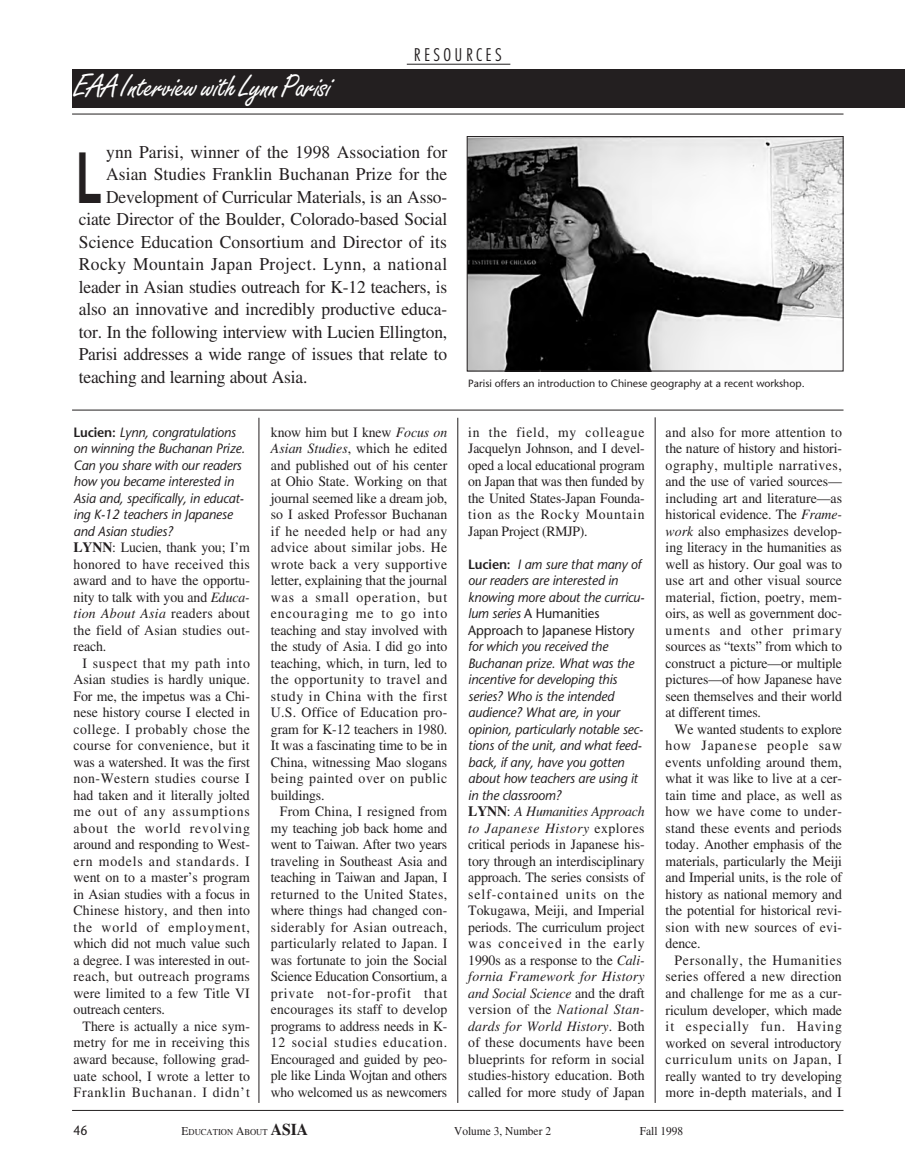
<style>
.page{position:relative;width:905px;height:1175px;background:#fff}
.page>*{position:absolute;margin:0;border:0;box-sizing:border-box;transform-origin:0 0}
.t1{font:700 70.2px "Helvetica";color:#231f20;scale:.6 1}
.t2{font:33px "Freestyle Script";letter-spacing:-.025em;color:#fff}
.t3{font:18px "EAA Times";letter-spacing:-.01em;color:#231f20}
.t4{font:18px "EAA Times";letter-spacing:.01em;color:#231f20}
.t5{font:18px "EAA Times";letter-spacing:.025em;color:#231f20}
.t6{font:300 condensed 18px "Futura BT";letter-spacing:.185em;color:#231f20}
.t7{font:14.25px/16.5px "EAA Times";letter-spacing:-.005em;color:#231f20;text-align:justify}
.t8{font:14.25px/16.5px "EAA Times";letter-spacing:-.005em;color:#231f20;text-align:justify;scale:.96 1}
.t9{font:italic 13.5px/16.5px "Stone Sans";letter-spacing:-.01em;color:#231f20}
.t10{font:13.5px "Stone Sans";color:#231f20;scale:.9 1}
.t11{font:12px "EAA Times";color:#231f20;scale:.95 1}
.t12{font:10.5px "Stone Sans";color:#231f20}
.t13{font:9px "EAA Times";color:#231f20;scale:.95 1}
.s1{font-weight:600;font-style:normal}
.s2{font-weight:700}
.s3{font-style:italic}
.s4{font-style:normal}
.s5{font-size:12px}
.s6{font-weight:700;font-size:16.5px}
</style>
<div class="page">
<div style="left:72px;top:69px;width:832px;height:39px;background:#231f20"></div>
<hr style="left:407px;top:64px;width:103px;height:1px;background:#231f20">
<hr style="left:72px;top:1110px;width:771px;height:1px;background:#231f20">
<img style="left:469px;top:138px;width:372px;height:231px">
<div style="left:467px;top:136px;width:376px;height:235px;border:1px solid #231f20"></div>
<hr style="left:72px;top:410px;width:771px;height:1px;background:#231f20">
<hr style="left:72px;top:114px;width:771px;height:1px;background:#231f20">
<hr style="left:259px;top:418px;width:1px;height:684px;background:#231f20">
<hr style="left:457px;top:418px;width:1px;height:684px;background:#231f20">
<hr style="left:655px;top:417px;width:1px;height:685px;background:#231f20">
<h2 class="t2" style="left:74px;top:66px;width:258px">EAA Interview with Lynn Parisi</h2>
<p class="t6" style="left:414px;top:47px;width:89px">RESOURCES</p>
<h1 class="t1" style="left:76px;top:137px;width:44px">L</h1>
<p class="t3" style="left:106px;top:145px;width:343px">ynn Parisi, winner of the 1998 Association for</p>
<p class="t3" style="left:106px;top:168px;width:342px">Asian Studies Franklin Buchanan Prize for the</p>
<p class="t3" style="left:106px;top:190px;width:342px">Development of Curricular Materials, is an Asso-</p>
<p class="t3" style="left:79px;top:213px;width:370px">ciate Director of the Boulder, Colorado-based Social</p>
<p class="t4" style="left:79px;top:235px;width:370px">Science Education Consortium and Director of its</p>
<p class="t5" style="left:79px;top:258px;width:370px">Rocky Mountain Japan Project. Lynn, a national</p>
<p class="t3" style="left:79px;top:280px;width:370px">leader in Asian studies outreach for K-12 teachers, is</p>
<p class="t3" style="left:79px;top:303px;width:370px">also an innovative and incredibly productive educa-</p>
<p class="t3" style="left:79px;top:325px;width:370px">tor. In the following interview with Lucien Ellington,</p>
<p class="t3" style="left:79px;top:348px;width:370px">Parisi addresses a wide range of issues that relate to</p>
<p class="t3" style="left:79px;top:370px;width:230px">teaching and learning about Asia.</p>
<p class="t9" style="left:74px;top:425px;width:173px"><span class="s1">Lucien:</span> Lynn, congratulations on winning the Buchanan Prize.<br>Can you share with our readers how you became interested in<br>Asia and, specifically, in educat&shy;ing K-12 teachers in Japanese and Asian studies?</p>
<p class="t7" style="left:74px;top:540px;width:178px"><span class="s2">LYNN</span>: Lucien, thank you; I’m honored to have received this award and to have the opportu&shy;nity to talk with you and <span class="s3">Educa&shy;tion About Asia</span> readers about the field of Asian studies out&shy;reach.</p>
<p class="t7" style="left:74px;top:656px;width:178px;text-indent:9px">I suspect that my path into Asian studies is hardly unique.<br>For me, the impetus was a Chi&shy;nese history course I elected in college. I probably chose the course for convenience, but it was a watershed. It was the first non-Western studies course I had taken and it literally jolted me out of any assumptions about the world revolving around and responding to West&shy;ern models and standards. I went on to a master’s program in Asian studies with a focus in Chinese history, and then into the world of employment, which did not much value such a degree. I was interested in out&shy;reach, but outreach programs were limited to a few Title VI outreach centers.</p>
<p class="t7" style="left:74px;top:1019px;width:178px;text-indent:9px">There is actually a nice sym&shy;metry for me in receiving this award because, following grad&shy;uate school, I wrote a letter to Franklin Buchanan. I didn’t</p>
<p class="t7" style="left:271px;top:425px;width:178px">know him but I knew <span class="s3">Focus on Asian Studies</span>, which he edited and published out of his center at Ohio State. Working on that journal seemed like a dream job, so I asked Professor Buchanan if he needed help or had any advice about similar jobs. He wrote back a very supportive letter, explaining that the journal was a small operation, but encouraging me to go into teaching and stay involved with the study of Asia. I did go into teaching, which, in turn, led to the opportunity to travel and study in China with the first U.S. Office of Education pro&shy;gram for K-12 teachers in 1980.<br>It was a fascinating time to be in China, witnessing Mao slogans being painted over on public buildings.</p>
<p class="t8" style="left:271px;top:804px;width:185px;text-indent:9px">From China, I resigned from my teaching job back home and went to Taiwan. After two years traveling in Southeast Asia and teaching in Taiwan and Japan, I returned to the United States, where things had changed con&shy;siderably for Asian outreach, particularly related to Japan. I was fortunate to join the Social Science Education Consortium, a private not-for-profit that encourages its staff to develop programs to address needs in K-12 social studies education.<br>Encouraged and guided by peo&shy;ple like Linda Wojtan and others who welcomed us as newcomers</p>
<p class="t12" style="left:468px;top:379px;width:338px">Parisi offers an introduction to Chinese geography at a recent workshop.</p>
<p class="t8" style="left:468px;top:425px;width:185px">in the field, my colleague Jacquelyn Johnson, and I devel&shy;oped a local educational program on Japan that was then funded by the United States-Japan Founda&shy;tion as the Rocky Mountain Japan Project (RMJP).</p>
<p class="t9" style="left:468px;top:557px;width:178px"><span class="s1">Lucien:</span> I am sure that many of our readers are interested in knowing more about the curricu&shy;lum series <span class="s4">A Humanities<br>Approach to Japanese History</span></p>
<p class="t9" style="left:468px;top:639px;width:176px">for which you received the<br>Buchanan prize. What was the incentive for developing this series? Who is the intended audience? What are, in your opinion, particularly notable sec&shy;tions of the unit, and what feed&shy;back, if any, have you gotten about how teachers are using it in the classroom?</p>
<p class="t7" style="left:468px;top:804px;width:178px"><span class="s2">LYNN</span>: <span class="s3">A Humanities Approach to Japanese History</span> explores critical periods in Japanese his&shy;tory through an interdisciplinary approach. The series consists of self-contained units on the Tokugawa, Meiji, and Imperial periods. The curriculum project was conceived in the early 1990s as a response to the <span class="s3">Cali&shy;fornia Framework for History and Social Science</span> and the draft version of the <span class="s3">National Stan&shy;dards for World History</span>. Both of these documents have been blueprints for reform in social studies-history education. Both called for more study of Japan</p>
<p class="t7" style="left:665px;top:425px;width:178px">and also for more attention to the nature of history and histori&shy;ography, multiple narratives, and the use of varied sources— including art and literature—as historical evidence. The <span class="s3">Frame&shy;work</span> also emphasizes develop&shy;ing literacy in the humanities as well as history. Our goal was to use art and other visual source material, fiction, poetry, mem&shy;oirs, as well as government doc&shy;uments and other primary sources as “texts” from which to construct a picture—or multiple pictures—of how Japanese have seen themselves and their world at different times.</p>
<p class="t7" style="left:665px;top:722px;width:178px;text-indent:9px">We wanted students to explore how Japanese people saw events unfolding around them, what it was like to live at a cer&shy;tain time and place, as well as how we have come to under&shy;stand these events and periods today. Another emphasis of the materials, particularly the Meiji and Imperial units, is the role of history as national memory and the potential for historical revi&shy;sion with new sources of evi&shy;dence.</p>
<p class="t7" style="left:665px;top:953px;width:178px;text-indent:9px">Personally, the Humanities series offered a new direction and challenge for me as a cur&shy;riculum developer, which made it especially fun. Having worked on several introductory curriculum units on Japan, I really wanted to try developing more in-depth materials, and I</p>
<p class="t10" style="left:74px;top:1124px;width:17px">46</p>
<p class="t13" style="left:182px;top:1128px;width:135px"><span class="s5">E</span>DUCATION <span class="s5">A</span>BOUT <span class="s6">ASIA</span></p>
<p class="t11" style="left:454px;top:1126px;width:103px">Volume 3, Number 2</p>
<p class="t11" style="left:639px;top:1126px;width:47px">Fall 1998</p>
</div>
